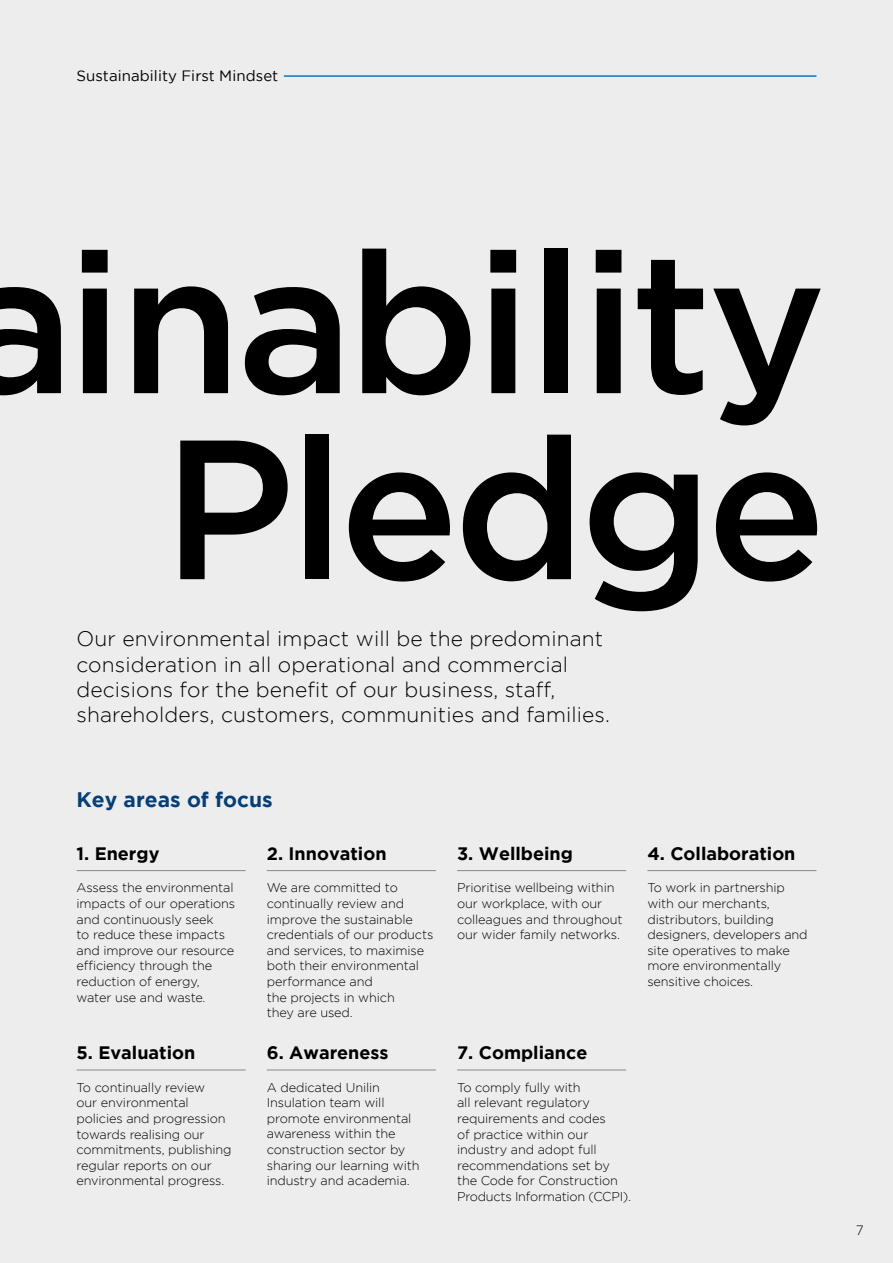
<style>
.page{position:relative;width:893px;height:1263px;background:#ededed}
.page>*{position:absolute;margin:0;border:0;box-sizing:border-box;transform-origin:0 0}
.t1{font:500 198px/186px "Gotham";letter-spacing:-.03em;color:#000;text-align:right}
.t2{font:300 21px/25.2px "Gotham";letter-spacing:.005em;color:#000}
.t3{font:700 21px "Gotham";color:#063e77}
.t4{font:700 18px "Gotham";color:#000}
.t5{font:15px "Gotham";letter-spacing:.005em;color:#000}
.t6{font:300 13.5px "Gotham";color:#000}
.t7{font:300 12.75px/15.6px "Gotham";letter-spacing:-.01em;color:#000}
</style>
<div class="page">
<hr style="left:77px;top:870px;width:169px;height:1px;background:#878787">
<hr style="left:267px;top:1070px;width:169px;height:1px;background:#878787">
<hr style="left:647px;top:870px;width:169px;height:1px;background:#878787">
<hr style="left:77px;top:1070px;width:169px;height:1px;background:#878787">
<hr style="left:457px;top:1070px;width:169px;height:1px;background:#878787">
<hr style="left:267px;top:870px;width:169px;height:1px;background:#878787">
<hr style="left:284px;top:75px;width:532px;height:2px;background:#007ac3">
<hr style="left:457px;top:870px;width:169px;height:1px;background:#878787">
<p class="t5" style="left:77px;top:68px;width:203px">Sustainability First Mindset</p>
<h1 class="t1" style="left:-42px;top:226px;width:870px">ainability<br>Pledge</h1>
<h2 class="t2" style="left:77px;top:626px;width:535px">Our environmental impact will be the predominant consideration in all operational and commercial decisions for the benefit of our business, staff, shareholders, customers, communities and families.</h2>
<h2 class="t3" style="left:77px;top:787px;width:198px">Key areas of focus</h2>
<h3 class="t4" style="left:77px;top:843px;width:84px">1. Energy</h3>
<h3 class="t4" style="left:267px;top:843px;width:121px">2. Innovation</h3>
<h3 class="t4" style="left:457px;top:843px;width:117px">3. Wellbeing</h3>
<h3 class="t4" style="left:647px;top:843px;width:150px">4. Collaboration</h3>
<p class="t7" style="left:77px;top:880px;width:160px">Assess the environmental impacts of our operations and continuously seek<br>to reduce these impacts and improve our resource efficiency through the reduction of energy, water use and waste.</p>
<p class="t7" style="left:647px;top:880px;width:162px">To work in partnership with our merchants, distributors, building designers, developers and site operatives to make more environmentally sensitive choices.</p>
<p class="t7" style="left:267px;top:880px;width:168px">We are committed to continually review and improve the sustainable credentials of our products and services, to maximise both their environmental performance and<br>the projects in which<br>they are used.</p>
<p class="t7" style="left:457px;top:880px;width:167px">Prioritise wellbeing within our workplace, with our colleagues and throughout our wider family networks.</p>
<h3 class="t4" style="left:77px;top:1042px;width:120px">5. Evaluation</h3>
<h3 class="t4" style="left:267px;top:1042px;width:123px">6. Awareness</h3>
<h3 class="t4" style="left:457px;top:1042px;width:132px">7. Compliance</h3>
<p class="t7" style="left:267px;top:1079px;width:154px">A dedicated Unilin<br>Insulation team will promote environmental awareness within the construction sector by sharing our learning with industry and academia.</p>
<p class="t7" style="left:77px;top:1079px;width:157px">To continually review<br>our environmental policies and progression towards realising our commitments, publishing regular reports on our environmental progress.</p>
<p class="t7" style="left:457px;top:1079px;width:175px">To comply fully with<br>all relevant regulatory requirements and codes<br>of practice within our industry and adopt full recommendations set by the Code for Construction<br>Products Information (CCPI).</p>
<p class="t6" style="left:856px;top:1222px;width:9px">7</p>
</div>
